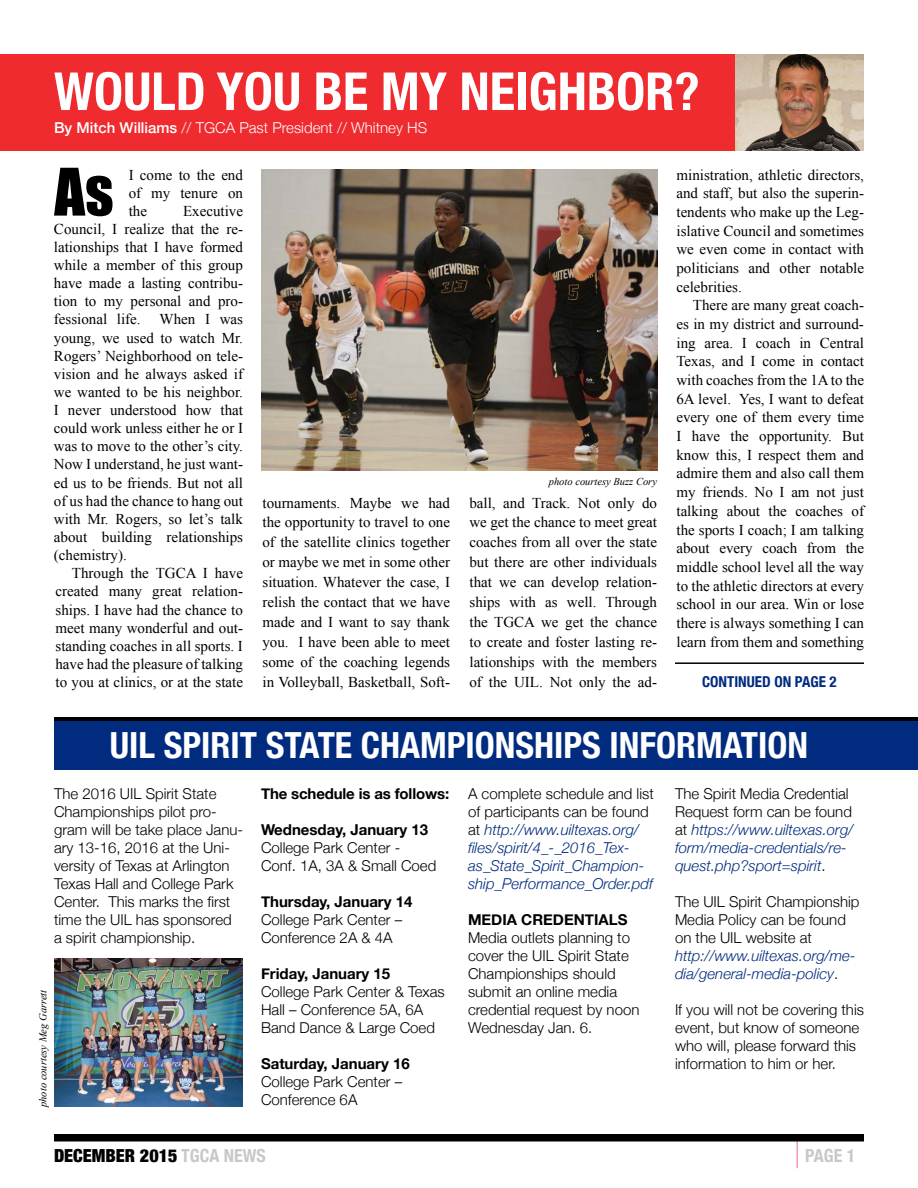
<style>
.page{position:relative;width:918px;height:1188px;background:#fff}
.page>*{position:absolute;margin:0;border:0;box-sizing:border-box;transform-origin:0 0}
.t1{font:60.6px "Impact";color:#000}
.t2{font:700 condensed 52.5px "Helvetica Neue";color:#fff}
.t3{font:700 condensed 36px "Helvetica Neue";color:#fff}
.t4{font:900 condensed 18px "Helvetica Neue";color:#000}
.t5{font:700 condensed 18px "Helvetica Neue";color:#c7c8ca}
.t6{font:15px/18.1px "Times New Roman";color:#000;text-align:justify}
.t7{font:300 15px/18px "Helvetica Neue";color:#000}
.t8{font:italic 300 15px/18px "Helvetica Neue";color:#012b7f}
.t9{font:700 15px "Helvetica Neue";color:#000}
.t10{font:300 15px "Helvetica Neue";color:#fff}
.t11{font:700 condensed 15px "Helvetica Neue";color:#012b7f}
.t12{font:italic 10.5px "Times New Roman";color:#000}
.s1{font-weight:500}
.s2{font-style:normal;color:#000}
.s3{font-weight:700;color:#c7c8ca}
</style>
<div class="page">
<hr style="left:796px;top:1138px;width:2px;height:30px;background:#f497b2">
<div style="left:54px;top:1134px;width:810px;height:8px;background:#000"></div>
<hr style="left:675px;top:662px;width:189px;height:2px;background:#000">
<img style="left:261px;top:169px;width:396px;height:301px">
<div style="left:0;top:54px;width:864px;height:96px;background:#ef2b2f"></div>
<img style="left:735px;top:54px;width:129px;height:96px">
<div style="left:54px;top:717px;width:864px;height:7px;background:#000"></div>
<div style="left:54px;top:721px;width:864px;height:49px;background:#012b7f"></div>
<img style="left:54px;top:958px;width:189px;height:149px">
<h2 class="t2" style="left:54px;top:48px;width:647px">WOULD YOU BE MY NEIGHBOR?</h2>
<p class="t10" style="left:54px;top:115px;width:375px"><span class="s1">By Mitch Williams</span> // TGCA Past President // Whitney HS</p>
<h1 class="t1" style="left:54px;top:145px;width:61px">As</h1>
<p class="t6" style="left:129px;top:165px;width:116px">I come to the end of my tenure on the</p>
<p class="t6" style="left:54px;top:201px;width:191px;text-indent:129px">Executive Council, I realize that the re&shy;lationships that I have formed while a member of this group have made a lasting contribu&shy;tion to my personal and pro&shy;fessional life.</p>
<p class="t6" style="left:54px;top:310px;width:191px;text-indent:106px">When I was young, we used to watch Mr.<br>Rogers’ Neighborhood on tele&shy;vision and he always asked if we wanted to be his neighbor.<br>I never understood how that could work unless either he or I was to move to the other’s city.<br>Now I understand, he just want&shy;ed us to be friends. But not all of us had the chance to hang out with Mr. Rogers, so let’s talk about building relationships (chemistry).</p>
<p class="t6" style="left:55px;top:564px;width:189px;text-indent:16px">Through the TGCA I have created many great relation&shy;ships. I have had the chance to meet many wonderful and out&shy;standing coaches in all sports. I have had the pleasure of talking to you at clinics, or at the state</p>
<p class="t12" style="left:549px;top:474px;width:110px">photo courtesy Buzz Cory</p>
<p class="t6" style="left:262px;top:492px;width:189px;line-height:20px">tournaments. Maybe we had the opportunity to travel to one of the satellite clinics together or maybe we met in some other situation. Whatever the case, I relish the contact that we have made and I want to say thank you. I have been able to meet some of the coaching legends in Volleyball, Basketball, Soft-</p>
<p class="t6" style="left:469px;top:492px;width:189px;line-height:20px">ball, and Track. Not only do we get the chance to meet great coaches from all over the state but there are other individuals that we can develop relation&shy;ships with as well. Through the TGCA we get the chance to create and foster lasting re&shy;lationships with the members of the UIL. Not only the ad-</p>
<p class="t6" style="left:676px;top:165px;width:189px;line-height:18.6px">ministration, athletic directors, and staff, but also the superin&shy;tendents who make up the Leg&shy;islative Council and sometimes we even come in contact with politicians and other notable celebrities.</p>
<p class="t6" style="left:676px;top:296px;width:189px;line-height:18.8px;text-indent:16px">There are many great coach&shy;es in my district and surround&shy;ing area. I coach in Central Texas, and I come in contact with coaches from the 1A to the 6A level. Yes, I want to defeat every one of them every time I have the opportunity. But know this, I respect them and admire them and also call them my friends. No I am not just talking about the coaches of the sports I coach; I am talking about every coach from the middle school level all the way to the athletic directors at every school in our area. Win or lose there is always something I can learn from them and something</p>
<p class="t11" style="left:702px;top:669px;width:136px">CONTINUED ON PAGE 2</p>
<h3 class="t3" style="left:110px;top:715px;width:700px">UIL SPIRIT STATE CHAMPIONSHIPS INFORMATION</h3>
<p class="t7" style="left:54px;top:784px;width:190px">The 2016 UIL Spirit State<br>Championships pilot pro&shy;gram will be take place Janu&shy;ary 13-16, 2016 at the Uni&shy;versity of Texas at Arlington<br>Texas Hall and College Park<br>Center. This marks the first time the UIL has sponsored a spirit championship.</p>
<p class="t9" style="left:261px;top:782px;width:190px">The schedule is as follows:</p>
<p class="t8" style="left:675px;top:784px;width:180px"><span class="s2">The Spirit Media Credential<br>Request form can be found at</span> https://www.uiltexas.org/ form/media-credentials/re&shy;quest.php?sport=spirit<span class="s2">.</span></p>
<p class="t7" style="left:675px;top:892px;width:186px">The UIL Spirit Championship<br>Media Policy can be found on the UIL website at</p>
<p class="t8" style="left:675px;top:946px;width:182px">http://www.uiltexas.org/me&shy;dia/general-media-policy<span class="s2">.</span></p>
<p class="t7" style="left:675px;top:1000px;width:191px">If you will not be covering this event, but know of someone who will, please forward this information to him or her.</p>
<p class="t8" style="left:468px;top:784px;width:187px"><span class="s2">A complete schedule and list of participants can be found at</span> http://www.uiltexas.org/ files/spirit/4_-_2016_Tex&shy;as_State_Spirit_Champion&shy;ship_Performance_Order.pdf</p>
<p class="t9" style="left:468px;top:908px;width:161px">MEDIA CREDENTIALS</p>
<p class="t7" style="left:468px;top:928px;width:173px">Media outlets planning to cover the UIL Spirit State<br>Championships should submit an online media credential request by noon<br>Wednesday Jan. 6.</p>
<p class="t9" style="left:261px;top:818px;width:169px">Wednesday, January 13</p>
<p class="t7" style="left:261px;top:838px;width:177px">College Park Center -<br>Conf. 1A, 3A &amp; Small Coed</p>
<p class="t9" style="left:261px;top:890px;width:153px">Thursday, January 14</p>
<p class="t7" style="left:261px;top:910px;width:143px">College Park Center –<br>Conference 2A &amp; 4A</p>
<p class="t9" style="left:261px;top:962px;width:131px">Friday, January 15</p>
<p class="t7" style="left:261px;top:982px;width:185px">College Park Center &amp; Texas<br>Hall – Conference 5A, 6A<br>Band Dance &amp; Large Coed</p>
<p class="t9" style="left:261px;top:1052px;width:150px">Saturday, January 16</p>
<p class="t7" style="left:261px;top:1072px;width:143px">College Park Center –<br>Conference 6A</p>
<p class="t12" style="left:36px;top:1107px;width:119px;rotate:-90deg">photo courtesy Meg Garrett</p>
<p class="t4" style="left:54px;top:1141px;width:213px">DECEMBER 2015 <span class="s3">TGCA NEWS</span></p>
<p class="t5" style="left:805px;top:1141px;width:52px">PAGE 1</p>
</div>
